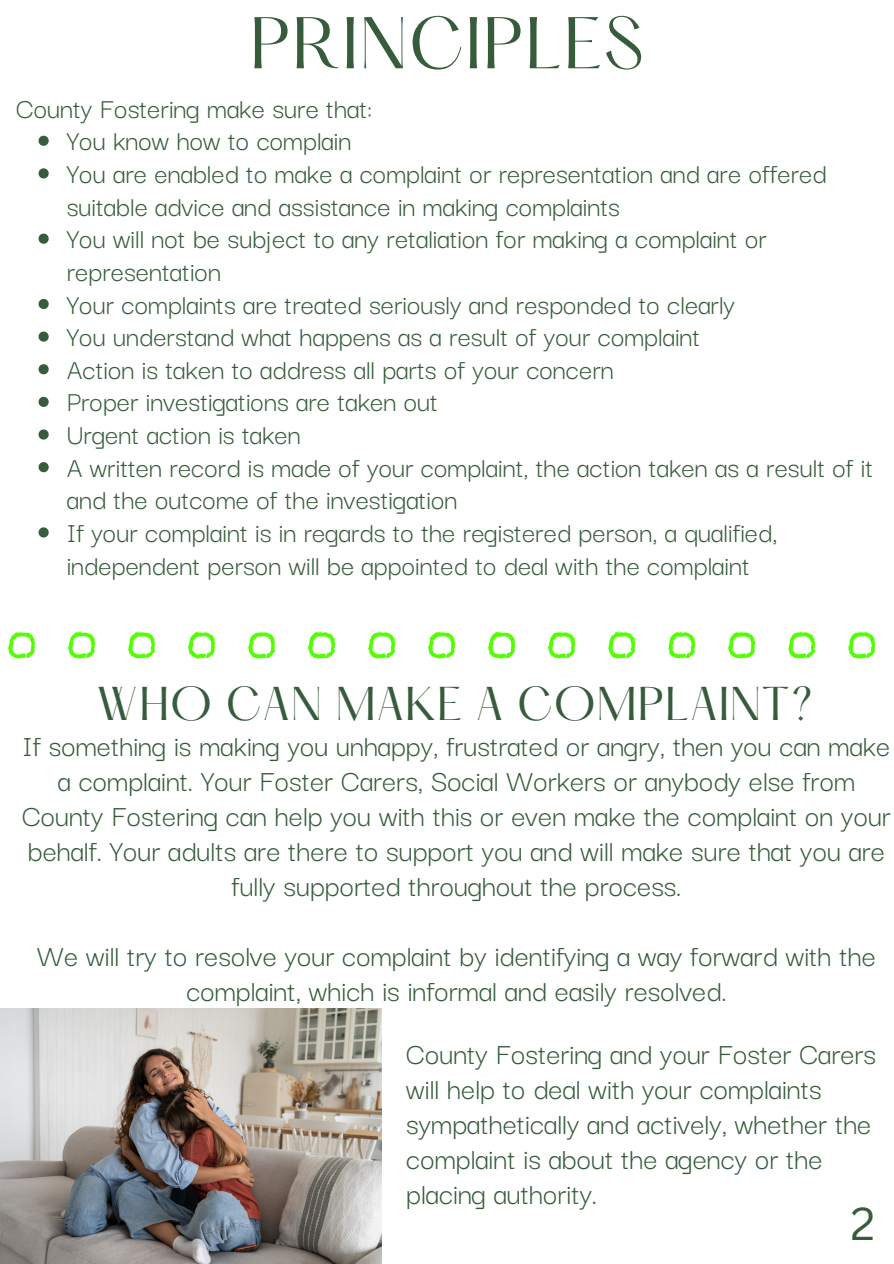
<style>
.page{position:relative;width:894px;height:1264px;background:#fff}
.page>*{position:absolute;margin:0;border:0;box-sizing:border-box;transform-origin:0 0}
.t1{font:63.9px "Hatton";letter-spacing:.02em;color:#365c3b}
.t2{font:45px "Canva Sans";color:#365c3b}
.t3{font:41.4px "Hatton";letter-spacing:.02em;color:#365c3b}
.t4{font:31.8px/34.8px "Darker Grotesque";color:#365c3b;text-align:center}
.t5{font:29.85px/32.7px "Darker Grotesque";color:#365c3b}
</style>
<div class="page">
<svg style="left:8px;top:632px;width:27px;height:26px"></svg>
<svg style="left:68px;top:631px;width:27px;height:27px"></svg>
<svg style="left:128px;top:632px;width:27px;height:26px"></svg>
<svg style="left:188px;top:632px;width:27px;height:26px"></svg>
<svg style="left:248px;top:632px;width:27px;height:26px"></svg>
<svg style="left:308px;top:632px;width:27px;height:26px"></svg>
<svg style="left:368px;top:631px;width:27px;height:27px"></svg>
<svg style="left:428px;top:632px;width:27px;height:26px"></svg>
<svg style="left:488px;top:632px;width:27px;height:26px"></svg>
<svg style="left:548px;top:632px;width:27px;height:26px"></svg>
<svg style="left:608px;top:632px;width:27px;height:26px"></svg>
<svg style="left:668px;top:632px;width:27px;height:26px"></svg>
<svg style="left:728px;top:632px;width:27px;height:26px"></svg>
<svg style="left:788px;top:632px;width:27px;height:26px"></svg>
<svg style="left:848px;top:632px;width:26px;height:26px"></svg>
<img style="left:0;top:1008px;width:381px;height:255px">
<svg style="left:39px;top:136px;width:10px;height:10px"></svg>
<svg style="left:39px;top:168px;width:10px;height:10px"></svg>
<svg style="left:39px;top:234px;width:10px;height:10px"></svg>
<svg style="left:39px;top:299px;width:10px;height:10px"></svg>
<svg style="left:39px;top:331px;width:10px;height:11px"></svg>
<svg style="left:39px;top:364px;width:10px;height:10px"></svg>
<svg style="left:39px;top:397px;width:10px;height:10px"></svg>
<svg style="left:39px;top:429px;width:10px;height:10px"></svg>
<svg style="left:39px;top:462px;width:10px;height:10px"></svg>
<svg style="left:39px;top:527px;width:10px;height:10px"></svg>
<h1 class="t1" style="left:250px;top:13px;width:395px">PRINCIPLES</h1>
<p class="t5" style="left:67px;top:90px;width:807px;text-indent:-51px">County Fostering make sure that:<br>You know how to complain<br>You are enabled to make a complaint or representation and are offered suitable advice and assistance in making complaints<br>You will not be subject to any retaliation for making a complaint or representation<br>Your complaints are treated seriously and responded to clearly<br>You understand what happens as a result of your complaint<br>Action is taken to address all parts of your concern<br>Proper investigations are taken out<br>Urgent action is taken<br>A written record is made of your complaint, the action taken as a result of it and the outcome of the investigation<br>If your complaint is in regards to the registered person, a qualified, independent person will be appointed to deal with the complaint</p>
<h3 class="t3" style="left:96px;top:684px;width:718px">WHO CAN MAKE A COMPLAINT?</h3>
<p class="t4" style="left:22px;top:727px;width:870px">If something is making you unhappy, frustrated or angry, then you can make a complaint. Your Foster Carers, Social Workers or anybody else from County Fostering can help you with this or even make the complaint on your behalf. Your adults are there to support you and will make sure that you are fully supported throughout the process.</p>
<p class="t4" style="left:37px;top:936px;width:839px">We will try to resolve your complaint by identifying a way forward with the complaint, which is informal and easily resolved.</p>
<p class="t4" style="left:406px;top:1034px;width:471px;text-align:left">County Fostering and your Foster Carers will help to deal with your complaints sympathetically and actively, whether the complaint is about the agency or the placing authority.</p>
<h2 class="t2" style="left:850px;top:1191px;width:26px">2</h2>
</div>
